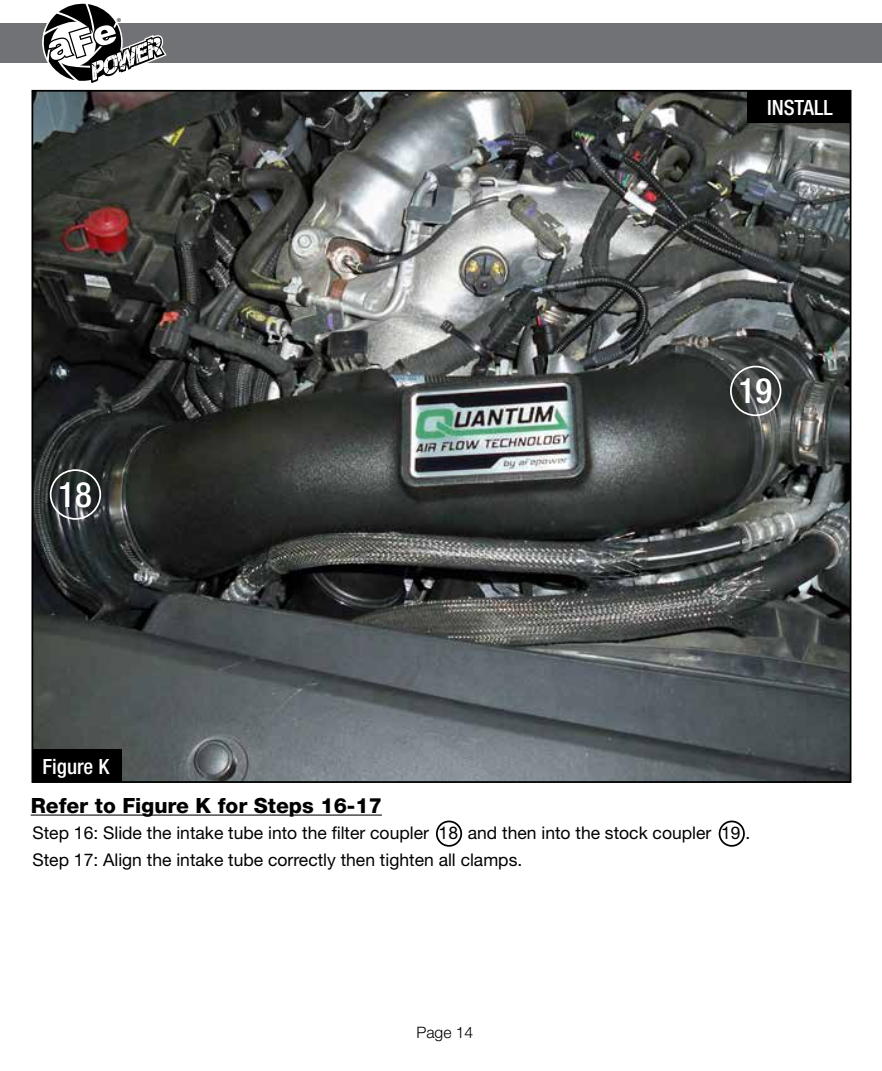
<style>
.page{position:relative;width:882px;height:1071px;background:#fff}
.page>*{position:absolute;margin:0;border:0;box-sizing:border-box;transform-origin:0 0}
.t1{font:500 condensed 35px "Helvetica Neue";color:#fff}
.t2{font:800 21px "Helvetica Neue";color:#000}
.t3{font:500 condensed 21px "Helvetica Neue";color:#fff}
.t4{font:17.5px/26.2px "Helvetica Neue";color:#000}
.t5{font:300 15.75px "Helvetica Neue";color:#000}
.t6{font:8.75px "Myriad";color:#000}
</style>
<div class="page">
<img style="left:35px;top:93px;width:813px;height:687px">
<div style="left:0;top:23px;width:882px;height:40px;background:#717275"></div>
<svg style="left:43px;top:3px;width:124px;height:80px"></svg>
<hr style="left:31px;top:815px;width:351px;height:1px;background:#000">
<div style="left:32px;top:749px;width:90px;height:33px;background:#000"></div>
<div style="left:747px;top:90px;width:103px;height:33px;background:#000"></div>
<div style="left:436px;top:821px;width:26px;height:26px;border:2px solid #000;border-radius:50%"></div>
<div style="left:719px;top:821px;width:26px;height:26px;border:2px solid #000;border-radius:50%"></div>
<div style="left:50px;top:469px;width:51px;height:51px;border:2px solid #fff;border-radius:50%"></div>
<div style="left:730px;top:366px;width:51px;height:50px;border:2px solid #fff;border-radius:50%"></div>
<p class="t6" style="left:117px;top:17px;width:6px">®</p>
<h1 class="t1" style="left:58px;top:473px;width:35px">18</h1>
<p class="t3" style="left:43px;top:754px;width:68px">Figure K</p>
<p class="t3" style="left:767px;top:95px;width:67px">INSTALL</p>
<h1 class="t1" style="left:739px;top:370px;width:35px">19</h1>
<p class="t2" style="left:31px;top:793px;width:353px">Refer to Figure K for Steps 16-17</p>
<p class="t4" style="left:32px;top:820px;width:719px">Step 16: Slide the intake tube into the filter coupler 18 and then into the stock coupler 19 .<br>Step 17: Align the intake tube correctly then tighten all clamps.</p>
<p class="t5" style="left:416px;top:1023px;width:58px">Page 14</p>
</div>
